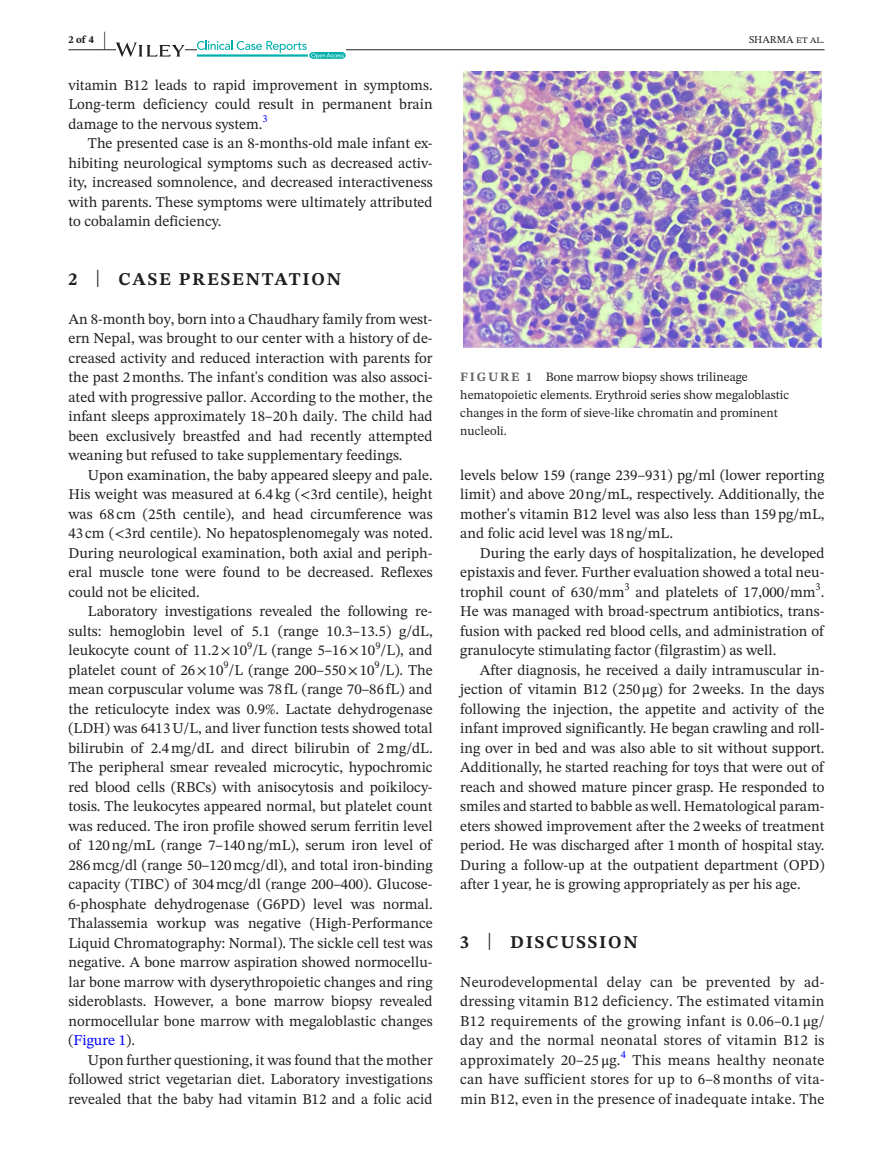
<style>
.page{position:relative;width:893px;height:1174px;background:#fff}
.page>*{position:absolute;margin:0;border:0;box-sizing:border-box;transform-origin:0 0}
.t1{font:700 18px "STIX Two Text";letter-spacing:.1em;color:#231f20}
.t2{font:15px/19.5px "STIX Two Text";color:#231f20;text-align:justify}
.t3{font:12.75px/18px "STIX Two Text";color:#231f20}
.t4{font:10.5px "STIX Two Text";color:#231f20}
.t5{font:700 10.5px "STIX Two Text";color:#231f20}
.t6{font:10.5px "STIX Two Text";color:#00f}
.s1{font-size:21px}
.s2{font-weight:400;font-size:23.7px}
.s3{font-family:"STIX"}
.s4{color:#00f}
.s5{font-weight:700;color:#636366}
</style>
<div class="page">
<hr style="left:68px;top:49px;width:756px;height:1px;background:#231f20">
<svg style="left:116px;top:43px;width:69px;height:14px"></svg>
<svg style="left:197px;top:41px;width:149px;height:18px"></svg>
<img style="left:463px;top:71px;width:359px;height:277px">
<p class="t5" style="left:68px;top:32px;width:39px">2 of 4 <span class="s1">|</span></p>
<p class="t4" style="left:749px;top:32px;width:77px">SHARMA et al.</p>
<p class="t2" style="left:68px;top:75px;width:366px">vitamin B12 leads to rapid improvement in symptoms.<br>Long-term deficiency could result in permanent brain damage to the nervous system.</p>
<p class="t6" style="left:263px;top:111px;width:7px">3</p>
<p class="t2" style="left:68px;top:133px;width:366px;text-indent:19px">The presented case is an 8-months-old male infant ex&shy;hibiting neurological symptoms such as decreased activ&shy;ity, increased somnolence, and decreased interactiveness with parents. These symptoms were ultimately attributed to cobalamin deficiency.</p>
<p class="t1" style="left:68px;top:266px;width:274px">2 <span class="s2">|</span> CASE PRESENTATION</p>
<p class="t2" style="left:68px;top:309px;width:366px">An 8-month boy, born into a Chaudhary family from west&shy;ern Nepal, was brought to our center with a history of de&shy;creased activity and reduced interaction with parents for the past 2months. The infant's condition was also associ&shy;ated with progressive pallor. According to the mother, the infant sleeps approximately 18–20h daily. The child had been exclusively breastfed and had recently attempted weaning but refused to take supplementary feedings.</p>
<p class="t2" style="left:68px;top:465px;width:366px;text-indent:20px">Upon examination, the baby appeared sleepy and pale.<br>His weight was measured at 6.4kg (<span class="s3">&lt;</span>3rd centile), height was 68 cm (25th centile), and head circumference was 43 cm (<span class="s3">&lt;</span>3rd centile). No hepatosplenomegaly was noted.<br>During neurological examination, both axial and periph&shy;eral muscle tone were found to be decreased. Reflexes could not be elicited.</p>
<p class="t2" style="left:68px;top:601px;width:366px;text-indent:20px">Laboratory investigations revealed the following re&shy;sults: hemoglobin level of 5.1 (range 10.3–13.5) g/dL, leukocyte count of 11.2<span class="s3">×</span>10 /L (range 5–16<span class="s3">×</span>10 /L), and</p>
<p class="t4" style="left:247px;top:637px;width:7px">9</p>
<p class="t4" style="left:375px;top:637px;width:7px">9</p>
<p class="t2" style="left:68px;top:660px;width:366px">platelet count of 26<span class="s3">×</span>10 /L (range 200–550<span class="s3">×</span>10 /L). The</p>
<p class="t4" style="left:223px;top:657px;width:7px">9</p>
<p class="t4" style="left:375px;top:657px;width:7px">9</p>
<p class="t2" style="left:68px;top:679px;width:366px">mean corpuscular volume was 78 fL (range 70–86 fL) and the reticulocyte index was 0.9%. Lactate dehydrogenase (LDH) was 6413U/L, and liver function tests showed total bilirubin of 2.4mg/dL and direct bilirubin of 2mg/dL.<br>The peripheral smear revealed microcytic, hypochromic red blood cells (RBCs) with anisocytosis and poikilocy&shy;tosis. The leukocytes appeared normal, but platelet count was reduced. The iron profile showed serum ferritin level of 120ng/mL (range 7–140ng/mL), serum iron level of 286mcg/dl (range 50–120mcg/dl), and total iron-binding capacity (TIBC) of 304mcg/dl (range 200–400). Glucose-6-phosphate dehydrogenase (G6PD) level was normal.<br>Thalassemia workup was negative (High-Performance Liquid Chromatography: Normal). The sickle cell test was negative. A bone marrow aspiration showed normocellu&shy;lar bone marrow with dyserythropoietic changes and ring sideroblasts. However, a bone marrow biopsy revealed normocellular bone marrow with megaloblastic changes (<span class="s4">Figure 1</span>).</p>
<p class="t2" style="left:68px;top:1050px;width:366px;text-indent:20px">Upon further questioning, it was found that the mother followed strict vegetarian diet. Laboratory investigations revealed that the baby had vitamin B12 and a folic acid</p>
<p class="t3" style="left:460px;top:367px;width:330px"><span class="s5">FIGURE 1</span> Bone marrow biopsy shows trilineage hematopoietic elements. Erythroid series show megaloblastic changes in the form of sieve-like chromatin and prominent nucleoli.</p>
<p class="t2" style="left:460px;top:465px;width:366px">levels below 159 (range 239–931) pg/ml (lower reporting limit) and above 20ng/mL, respectively. Additionally, the mother's vitamin B12 level was also less than 159pg/mL, and folic acid level was 18ng/mL.</p>
<p class="t2" style="left:460px;top:543px;width:366px;text-indent:20px">During the early days of hospitalization, he developed epistaxis and fever. Further evaluation showed a total neu&shy;trophil count of 630/mm<sup>3</sup> and platelets of 17,000/mm .</p>
<p class="t4" style="left:816px;top:579px;width:7px">3</p>
<p class="t2" style="left:460px;top:601px;width:366px">He was managed with broad-spectrum antibiotics, trans&shy;fusion with packed red blood cells, and administration of granulocyte stimulating factor (filgrastim) as well.</p>
<p class="t2" style="left:460px;top:660px;width:366px;text-indent:19px">After diagnosis, he received a daily intramuscular in&shy;jection of vitamin B12 (250<span class="s3">μ</span>g) for 2weeks. In the days following the injection, the appetite and activity of the infant improved significantly. He began crawling and roll&shy;ing over in bed and was also able to sit without support.<br>Additionally, he started reaching for toys that were out of reach and showed mature pincer grasp. He responded to smiles and started to babble as well. Hematological param&shy;eters showed improvement after the 2weeks of treatment period. He was discharged after 1month of hospital stay.<br>During a follow-up at the outpatient department (OPD) after 1 year, he is growing appropriately as per his age.</p>
<p class="t1" style="left:460px;top:929px;width:179px">3 <span class="s2">|</span> DISCUSSION</p>
<p class="t2" style="left:460px;top:972px;width:366px">Neurodevelopmental delay can be prevented by ad&shy;dressing vitamin B12 deficiency. The estimated vitamin B12 requirements of the growing infant is 0.06–0.1 <span class="s3">μ</span>g/ day and the normal neonatal stores of vitamin B12 is approximately 20–25 <span class="s3">μ</span>g.</p>
<p class="t6" style="left:621px;top:1047px;width:7px">4</p>
<p class="t2" style="left:460px;top:1050px;width:366px;text-indent:172px">This means healthy neonate can have sufficient stores for up to 6–8 months of vita&shy;min B12, even in the presence of inadequate intake. The</p>
</div>
